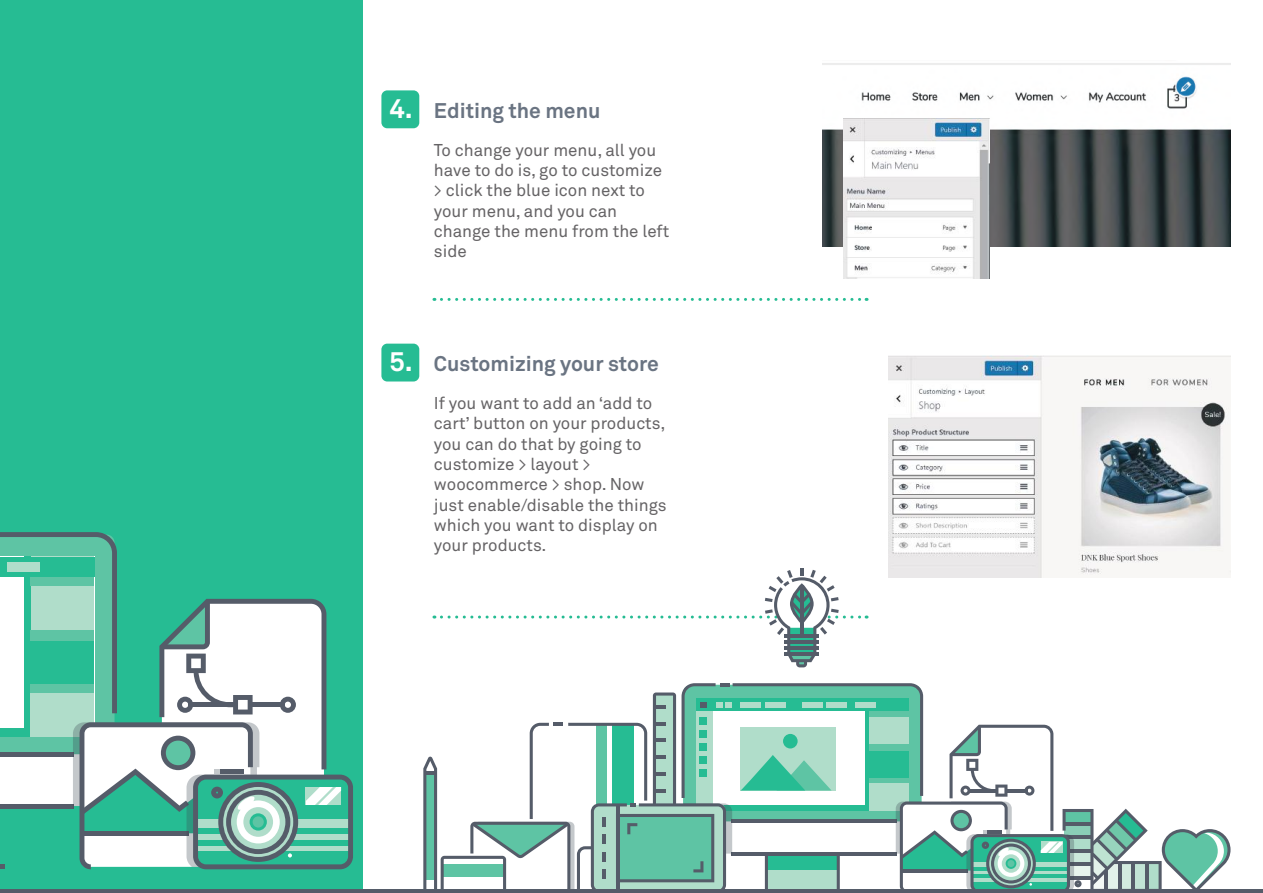
<style>
.page{position:relative;width:1263px;height:893px;background:#fff}
.page>*{position:absolute;margin:0;border:0;box-sizing:border-box;transform-origin:0 0}
.t1{font:700 27px "Akkurat Pro";color:#fff}
.t2{font:700 21px "Akkurat Pro";color:#6a7482}
.t3{font:16.95px/20.4px "Akkurat Pro";color:#656365}
</style>
<div class="page">
<div style="left:0;top:0;width:363px;height:893px;background:#26bc93"></div>
<svg style="left:441px;top:298px;width:426px;height:3px"></svg>
<svg style="left:441px;top:568px;width:426px;height:99px"></svg>
<svg style="left:423px;top:683px;width:807px;height:207px"></svg>
<hr style="left:0;top:890px;width:1263px;height:3px;background:#555c69">
<img style="left:888px;top:355px;width:342px;height:223px">
<img style="left:823px;top:63px;width:407px;height:184px">
<img style="left:843px;top:119px;width:146px;height:160px">
<svg style="left:0;top:532px;width:353px;height:337px"></svg>
<div style="left:220px;top:769px;width:24px;height:5px;background:#555c69"></div>
<div style="left:381px;top:90px;width:38px;height:38px;background:#26bc93;border-radius:6px"></div>
<div style="left:381px;top:344px;width:38px;height:37px;background:#26bc93;border-radius:6px"></div>
<h1 class="t1" style="left:389px;top:92px;width:25px">4.</h1>
<p class="t2" style="left:434px;top:98px;width:168px">Editing the menu</p>
<p class="t3" style="left:434px;top:140px;width:237px">To change your menu, all you have to do is, go to customize &gt; click the blue icon next to your menu, and you can change the menu from the left side</p>
<h1 class="t1" style="left:389px;top:345px;width:25px">5.</h1>
<p class="t2" style="left:434px;top:351px;width:226px">Customizing your store</p>
<p class="t3" style="left:434px;top:393px;width:234px">If you want to add an ‘add to cart’ button on your products, you can do that by going to customize &gt; layout &gt; woocommerce &gt; shop. Now just enable/disable the things which you want to display on your products.</p>
</div>
